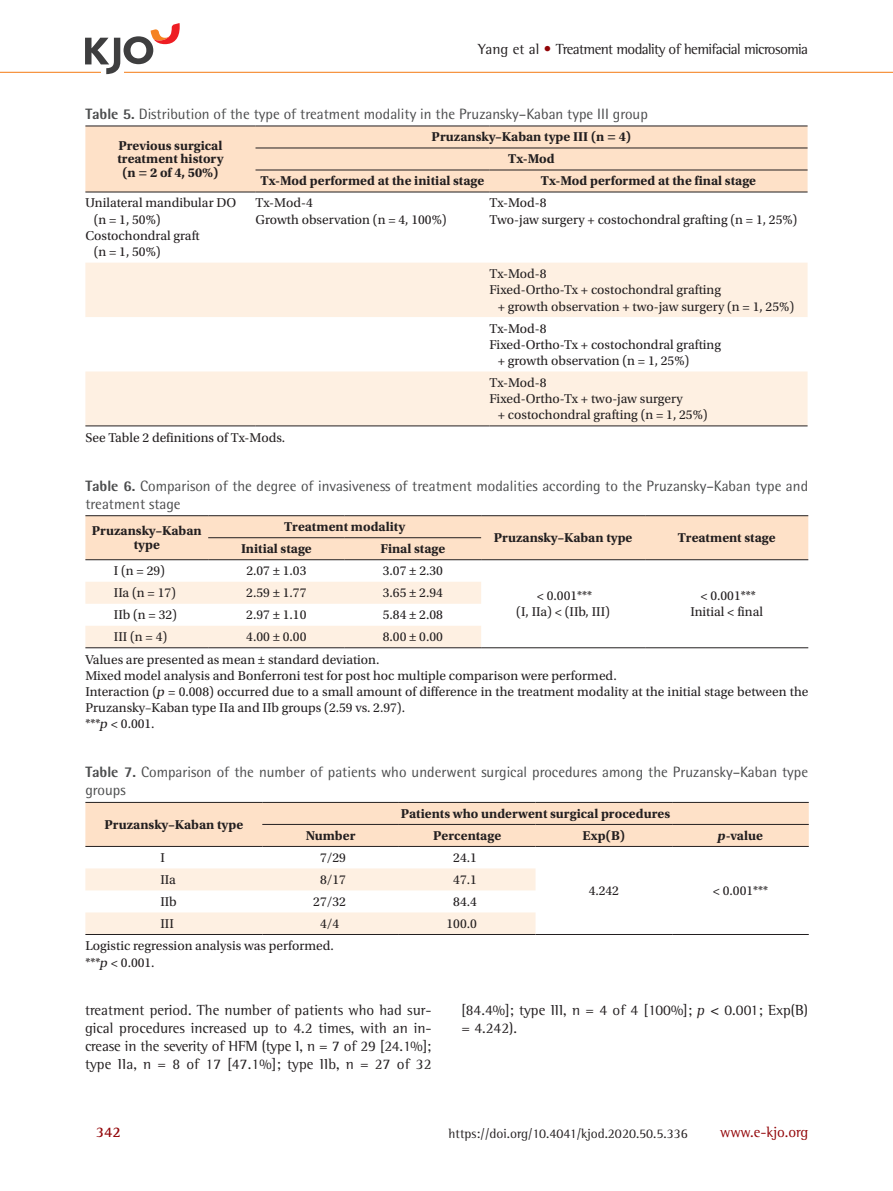
<style>
.page{position:relative;width:893px;height:1191px;background:#fff}
.page>*{position:absolute;margin:0;border:0;box-sizing:border-box;transform-origin:0 0}
.t1{font:15px/18px "Rotis Semi Sans Std";color:#4b4c4d}
.t2{font:15px/18px "Rotis Semi Serif Std";letter-spacing:-.01em;color:#231f20;text-align:justify}
.t3{font:15px "Rotis Semi Serif Std";letter-spacing:-.04em;color:#231f20}
.t4{font:15px "Rotis Semi Serif Std";color:#920407}
.t5{font:700 15px "Rotis Semi Serif Std";color:#920407}
.t6{font:13.5px/16.2px "Utopia Std";color:#231f20}
.t7{font:700 13.5px/13.5px "Utopia Std";color:#231f20;text-align:center}
.t8{font:13.5px "Rotis Semi Serif Std";color:#231f20}
.s1{color:#920407}
.s2{font-weight:800}
.s3{font-style:italic}
</style>
<div class="page">
<hr style="left:0;top:72px;width:893px;height:1px;background:#f58220">
<svg style="left:85px;top:23px;width:95px;height:51px"></svg>
<div style="left:85px;top:127px;width:723px;height:65px;background:#fee1c8"></div>
<svg style="left:85px;top:263px;width:723px;height:162px;fill:#fef0e2"></svg>
<hr style="left:255px;top:170px;width:234px;height:1px;background:#231f20">
<hr style="left:489px;top:170px;width:319px;height:1px;background:#231f20">
<hr style="left:255px;top:192px;width:234px;height:1px;background:#231f20">
<hr style="left:489px;top:192px;width:319px;height:1px;background:#231f20">
<hr style="left:85px;top:425px;width:170px;height:1px;background:#231f20">
<hr style="left:255px;top:425px;width:234px;height:1px;background:#231f20">
<hr style="left:489px;top:425px;width:319px;height:1px;background:#231f20">
<hr style="left:255px;top:126px;width:234px;height:1px;background:#231f20">
<hr style="left:489px;top:126px;width:319px;height:1px;background:#231f20">
<hr style="left:255px;top:148px;width:234px;height:1px;background:#231f20">
<hr style="left:489px;top:148px;width:319px;height:1px;background:#231f20">
<hr style="left:85px;top:126px;width:170px;height:1px;background:#231f20">
<hr style="left:85px;top:192px;width:170px;height:1px;background:#231f20">
<div style="left:85px;top:516px;width:723px;height:43px;background:#fee1c8"></div>
<svg style="left:85px;top:582px;width:396px;height:65px"></svg>
<hr style="left:208px;top:537px;width:137px;height:1px;background:#231f20">
<hr style="left:345px;top:537px;width:136px;height:1px;background:#231f20">
<hr style="left:85px;top:515px;width:123px;height:1px;background:#231f20">
<hr style="left:208px;top:515px;width:137px;height:1px;background:#231f20">
<hr style="left:345px;top:515px;width:136px;height:1px;background:#231f20">
<hr style="left:481px;top:515px;width:164px;height:1px;background:#231f20">
<hr style="left:645px;top:515px;width:163px;height:1px;background:#231f20">
<hr style="left:85px;top:559px;width:123px;height:1px;background:#231f20">
<hr style="left:208px;top:559px;width:137px;height:1px;background:#231f20">
<hr style="left:345px;top:559px;width:136px;height:1px;background:#231f20">
<hr style="left:481px;top:559px;width:164px;height:1px;background:#231f20">
<hr style="left:645px;top:559px;width:163px;height:1px;background:#231f20">
<hr style="left:85px;top:647px;width:123px;height:1px;background:#231f20">
<hr style="left:208px;top:647px;width:137px;height:1px;background:#231f20">
<hr style="left:345px;top:647px;width:136px;height:1px;background:#231f20">
<hr style="left:481px;top:647px;width:164px;height:1px;background:#231f20">
<hr style="left:645px;top:647px;width:163px;height:1px;background:#231f20">
<div style="left:85px;top:803px;width:724px;height:43px;background:#fee1c8"></div>
<svg style="left:85px;top:868px;width:450px;height:66px"></svg>
<hr style="left:262px;top:824px;width:137px;height:1px;background:#231f20">
<hr style="left:399px;top:824px;width:136px;height:1px;background:#231f20">
<hr style="left:535px;top:824px;width:137px;height:1px;background:#231f20">
<hr style="left:672px;top:824px;width:137px;height:1px;background:#231f20">
<hr style="left:85px;top:802px;width:177px;height:1px;background:#231f20">
<hr style="left:262px;top:802px;width:137px;height:1px;background:#231f20">
<hr style="left:399px;top:802px;width:136px;height:1px;background:#231f20">
<hr style="left:535px;top:802px;width:137px;height:1px;background:#231f20">
<hr style="left:672px;top:802px;width:137px;height:1px;background:#231f20">
<hr style="left:85px;top:846px;width:177px;height:1px;background:#231f20">
<hr style="left:262px;top:846px;width:137px;height:1px;background:#231f20">
<hr style="left:399px;top:846px;width:136px;height:1px;background:#231f20">
<hr style="left:85px;top:934px;width:177px;height:1px;background:#231f20">
<hr style="left:262px;top:934px;width:137px;height:1px;background:#231f20">
<hr style="left:399px;top:934px;width:136px;height:1px;background:#231f20">
<hr style="left:535px;top:934px;width:137px;height:1px;background:#231f20">
<hr style="left:672px;top:934px;width:137px;height:1px;background:#231f20">
<hr style="left:535px;top:846px;width:137px;height:1px;background:#231f20">
<hr style="left:672px;top:846px;width:137px;height:1px;background:#231f20">
<p class="t3" style="left:478px;top:40px;width:331px">Yang et al <span class="s1">•</span> Treatment modality of hemifacial microsomia</p>
<p class="t1" style="left:85px;top:105px;width:564px"><span class="s2">Table 5.</span> Distribution of the type of treatment modality in the Pruzansky–Kaban type III group</p>
<p class="t7" style="left:117px;top:139px;width:108px">Previous surgical treatment history (n = 2 of 4, 50%)</p>
<p class="t7" style="left:432px;top:130px;width:201px">Pruzansky–Kaban type III (n = 4)</p>
<p class="t7" style="left:508px;top:152px;width:48px">Tx-Mod</p>
<p class="t7" style="left:261px;top:174px;width:225px">Tx-Mod performed at the initial stage</p>
<p class="t7" style="left:541px;top:174px;width:217px">Tx-Mod performed at the final stage</p>
<p class="t6" style="left:85px;top:195px;width:153px">Unilateral mandibular DO</p>
<p class="t6" style="left:94px;top:211px;width:69px">(n = 1, 50%)</p>
<p class="t6" style="left:85px;top:228px;width:116px">Costochondral graft</p>
<p class="t6" style="left:94px;top:244px;width:69px">(n = 1, 50%)</p>
<p class="t6" style="left:255px;top:195px;width:193px">Tx-Mod-4<br>Growth observation (n = 4, 100%)</p>
<p class="t6" style="left:489px;top:195px;width:309px">Tx-Mod-8<br>Two-jaw surgery + costochondral grafting (n = 1, 25%)</p>
<p class="t6" style="left:489px;top:266px;width:59px">Tx-Mod-8</p>
<p class="t6" style="left:489px;top:282px;width:233px">Fixed-Ortho-Tx + costochondral grafting</p>
<p class="t6" style="left:498px;top:298px;width:298px">+ growth observation + two-jaw surgery (n = 1, 25%)</p>
<p class="t6" style="left:489px;top:320px;width:59px">Tx-Mod-8</p>
<p class="t6" style="left:489px;top:336px;width:233px">Fixed-Ortho-Tx + costochondral grafting</p>
<p class="t6" style="left:498px;top:353px;width:193px">+ growth observation (n = 1, 25%)</p>
<p class="t6" style="left:489px;top:375px;width:59px">Tx-Mod-8</p>
<p class="t6" style="left:489px;top:391px;width:195px">Fixed-Ortho-Tx + two-jaw surgery</p>
<p class="t6" style="left:498px;top:407px;width:211px">+ costochondral grafting (n = 1, 25%)</p>
<p class="t6" style="left:85px;top:429px;width:201px">See Table 2 definitions of Tx-Mods.</p>
<p class="t1" style="left:85px;top:476px;width:724px"><span class="s2">Table 6.</span> Comparison of the degree of invasiveness of treatment modalities according to the Pruzansky–Kaban type and treatment stage</p>
<p class="t7" style="left:92px;top:524px;width:111px">Pruzansky–Kaban type</p>
<p class="t7" style="left:284px;top:520px;width:123px">Treatment modality</p>
<p class="t7" style="left:494px;top:531px;width:140px">Pruzansky–Kaban type</p>
<p class="t7" style="left:678px;top:531px;width:99px">Treatment stage</p>
<p class="t7" style="left:241px;top:542px;width:72px">Initial stage</p>
<p class="t7" style="left:380px;top:542px;width:66px">Final stage</p>
<p class="t6" style="left:114px;top:563px;width:53px">I (n = 29)</p>
<p class="t6" style="left:246px;top:563px;width:62px">2.07 ± 1.03</p>
<p class="t6" style="left:383px;top:563px;width:62px">3.07 ± 2.30</p>
<p class="t6" style="left:114px;top:585px;width:64px">IIa (n = 17)</p>
<p class="t6" style="left:246px;top:585px;width:62px">2.59 ± 1.77</p>
<p class="t6" style="left:383px;top:585px;width:62px">3.65 ± 2.94</p>
<p class="t6" style="left:114px;top:607px;width:65px">IIb (n = 32)</p>
<p class="t6" style="left:246px;top:607px;width:62px">2.97 ± 1.10</p>
<p class="t6" style="left:383px;top:607px;width:62px">5.84 ± 2.08</p>
<p class="t6" style="left:114px;top:629px;width:55px">III (n = 4)</p>
<p class="t6" style="left:246px;top:629px;width:62px">4.00 ± 0.00</p>
<p class="t6" style="left:383px;top:629px;width:62px">8.00 ± 0.00</p>
<p class="t6" style="left:85px;top:651px;width:724px">Values are presented as mean ± standard deviation.<br>Mixed model analysis and Bonferroni test for post hoc multiple comparison were performed.<br>Interaction (<span class="s3">p</span> = 0.008) occurred due to a small amount of difference in the treatment modality at the initial stage between the Pruzansky–Kaban type IIa and IIb groups (2.59 vs. 2.97).<br>***<span class="s3">p</span> &lt; 0.001.</p>
<p class="t1" style="left:85px;top:763px;width:724px"><span class="s2">Table 7.</span> Comparison of the number of patients who underwent surgical procedures among the Pruzansky–Kaban type groups</p>
<p class="t7" style="left:104px;top:818px;width:140px">Pruzansky–Kaban type</p>
<p class="t6" style="left:516px;top:588px;width:95px;text-align:center">&lt; 0.001***<br>(I, IIa) &lt; (IIb, III)</p>
<p class="t6" style="left:690px;top:588px;width:74px;text-align:center">&lt; 0.001***<br>Initial &lt; final</p>
<p class="t7" style="left:401px;top:807px;width:271px">Patients who underwent surgical procedures</p>
<p class="t7" style="left:306px;top:829px;width:51px">Number</p>
<p class="t7" style="left:433px;top:829px;width:69px">Percentage</p>
<p class="t7" style="left:582px;top:829px;width:45px">Exp(B)</p>
<p class="t7" style="left:717px;top:829px;width:47px"><span class="s3">p</span>-value</p>
<p class="t6" style="left:160px;top:849px;width:6px">I</p>
<p class="t6" style="left:320px;top:849px;width:27px">7/29</p>
<p class="t6" style="left:453px;top:849px;width:25px">24.1</p>
<p class="t6" style="left:160px;top:871px;width:17px">IIa</p>
<p class="t6" style="left:320px;top:871px;width:27px">8/17</p>
<p class="t6" style="left:453px;top:871px;width:25px">47.1</p>
<p class="t6" style="left:160px;top:893px;width:18px">IIb</p>
<p class="t6" style="left:313px;top:893px;width:34px">27/32</p>
<p class="t6" style="left:453px;top:893px;width:25px">84.4</p>
<p class="t6" style="left:160px;top:915px;width:15px">III</p>
<p class="t6" style="left:320px;top:915px;width:21px">4/4</p>
<p class="t6" style="left:447px;top:915px;width:32px">100.0</p>
<p class="t6" style="left:85px;top:938px;width:250px">Logistic regression analysis was performed. ***<span class="s3">p</span> &lt; 0.001.</p>
<p class="t6" style="left:589px;top:882px;width:32px">4.242</p>
<p class="t6" style="left:713px;top:882px;width:57px">&lt; 0.001***</p>
<p class="t2" style="left:85px;top:1001px;width:348px">treatment period. The number of patients who had sur&shy;gical procedures increased up to 4.2 times, with an in&shy;crease in the severity of HFM (type I, n = 7 of 29 [24.1%]; type IIa, n = 8 of 17 [47.1%]; type IIb, n = 27 of 32</p>
<p class="t2" style="left:461px;top:1001px;width:348px">[84.4%]; type III, n = 4 of 4 [100%]; <span class="s3">p</span> &lt; 0.001; Exp(B) = 4.242).</p>
<p class="t5" style="left:96px;top:1122px;width:27px">342</p>
<p class="t8" style="left:449px;top:1125px;width:241px">https://doi.org/10.4041/kjod.2020.50.5.336</p>
<p class="t4" style="left:720px;top:1122px;width:90px">www.e-kjo.org</p>
</div>
